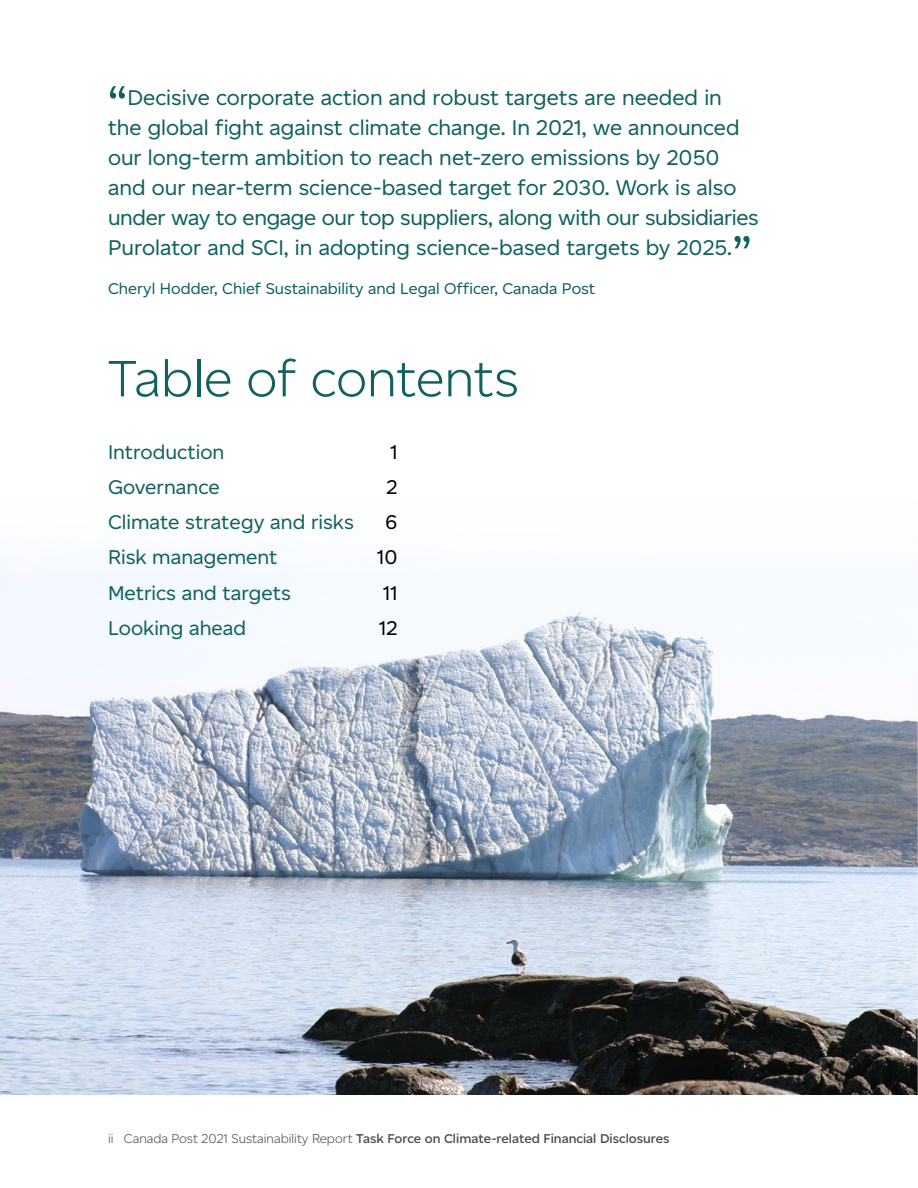
<style>
.page{position:relative;width:918px;height:1188px;background:#fff}
.page>*{position:absolute;margin:0;border:0;box-sizing:border-box;transform-origin:0 0}
.Body_Text{font:300 63px "Canadiana Text";color:#106160}
.Head_1{font:300 54px "Canadiana Text";color:#106160}
.Body_Text-2{font:22.5px/30px "Canadiana Text";color:#106160}
.t1{font:21px "Canadiana Text";color:#106160}
.t2{font:21px "Canadiana Text";color:#000}
.Body_Text-3{font:16.5px "Canadiana Text";color:#106160}
.t3{font:600 13.5px "Canadiana Text";color:#4d4d4f}
.s1{font-weight:300}
</style>
<div class="page">
<img style="left:1px;top:562px;width:916px;height:533px">
<p class="Body_Text" style="left:108px;top:71px;width:21px">“</p>
<p class="Body_Text-2" style="left:108px;top:82px;width:652px;text-indent:20px">Decisive corporate action and robust targets are needed in the global fight against climate change. In 2021, we announced our long-term ambition to reach net-zero emissions by 2050 and our near-term science-based target for 2030. Work is also under way to engage our top suppliers, along with our subsidiaries Purolator and SCI, in adopting science-based targets by 2025.</p>
<p class="Body_Text" style="left:732px;top:221px;width:21px">”</p>
<p class="Body_Text-3" style="left:108px;top:279px;width:489px">Cheryl Hodder, Chief Sustainability and Legal Officer, Canada Post</p>
<h1 class="Head_1" style="left:108px;top:348px;width:412px">Table of contents</h1>
<p class="t1" style="left:108px;top:439px;width:118px">Introduction</p>
<p class="t2" style="left:390px;top:439px;width:9px">1</p>
<p class="t1" style="left:108px;top:475px;width:113px">Governance</p>
<p class="t2" style="left:386px;top:475px;width:13px">2</p>
<p class="t1" style="left:108px;top:510px;width:247px">Climate strategy and risks</p>
<p class="t2" style="left:385px;top:510px;width:14px">6</p>
<p class="t1" style="left:108px;top:545px;width:171px">Risk management</p>
<p class="t2" style="left:377px;top:545px;width:22px">10</p>
<p class="t1" style="left:108px;top:580px;width:184px">Metrics and targets</p>
<p class="t2" style="left:383px;top:580px;width:16px">11</p>
<p class="t1" style="left:108px;top:616px;width:140px">Looking ahead</p>
<p class="t2" style="left:379px;top:616px;width:20px">12</p>
<p class="t3" style="left:108px;top:1130px;width:563px"><span class="s1">ii Canada Post 2021 Sustainability Report</span> Task Force on Climate-related Financial Disclosures</p>
</div>
